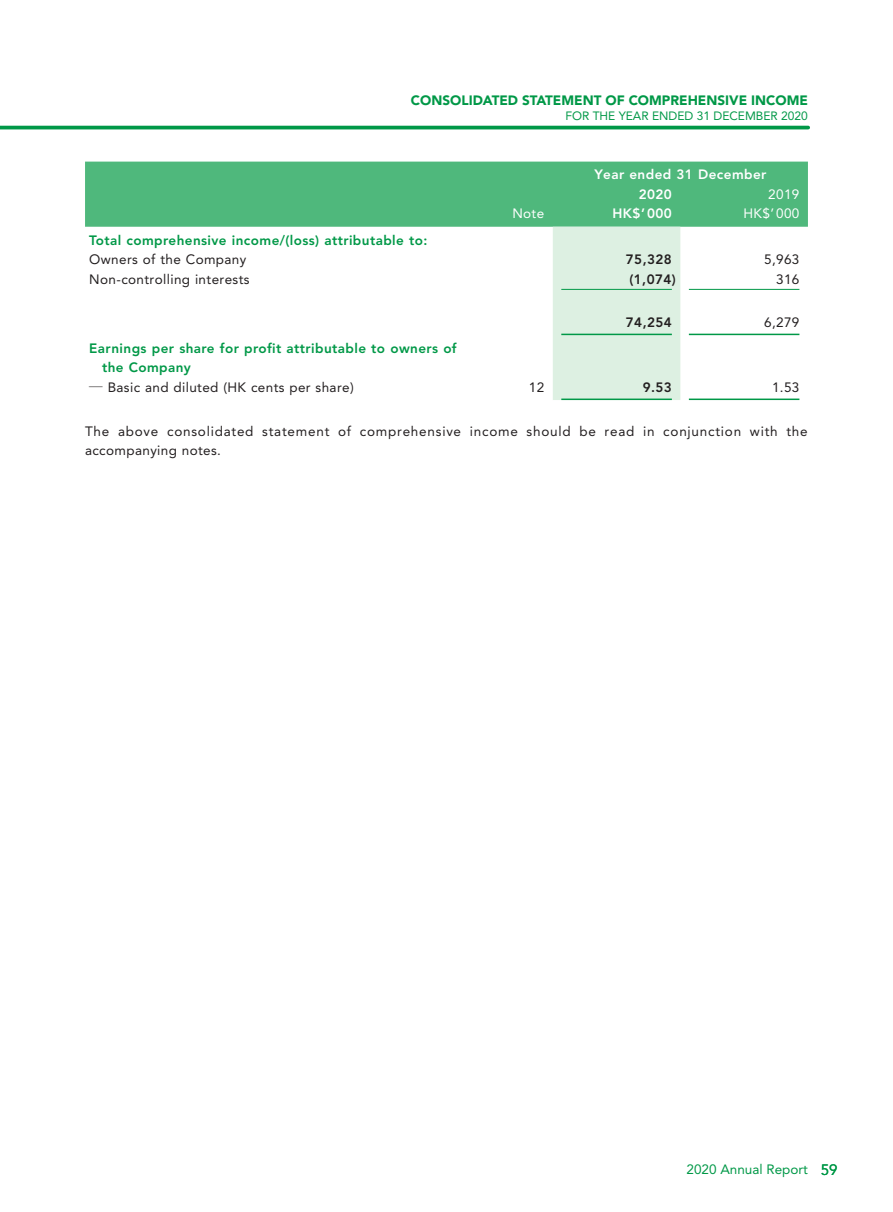
<style>
.page{position:relative;width:893px;height:1212px;background:#fff}
.page>*{position:absolute;margin:0;border:0;box-sizing:border-box;transform-origin:0 0}
.t1{font:800 13.5px/19.5px "Avenir LT Std";letter-spacing:.03em;color:#009847}
.t2{font:13.5px/19.5px "Avenir LT Std";letter-spacing:.055em;color:#231f20}
.t3{font:13.5px "Avenir LT Std";letter-spacing:.03em;color:#231f20}
.t4{font:900 13.5px "Avenir LT Std";color:#009847}
.t5{font:800 13.5px/19.5px "Avenir LT Std";letter-spacing:.03em;color:#fff}
.t6{font:800 13.5px "Avenir LT Std";letter-spacing:.03em;color:#231f20}
.t7{font:13.5px "Avenir LT Std";color:#009847}
.t8{font:13.5px "Avenir LT Std";letter-spacing:.03em;color:#fff}
.t9{font:12px "Avenir LT Std";color:#009847}
.s1{font-family:"M Hei HK";font-weight:300}
.s2{font-size:15px}
</style>
<div class="page">
<hr style="left:0;top:126px;width:808px;height:3px;background:#009847">
<div style="left:85px;top:162px;width:723px;height:65px;background:#4fb87c"></div>
<div style="left:553px;top:227px;width:127px;height:173px;background:#ddf0e2"></div>
<hr style="left:561px;top:289px;width:111px;height:1px;background:#009847">
<hr style="left:689px;top:289px;width:110px;height:1px;background:#009847">
<hr style="left:561px;top:334px;width:111px;height:1px;background:#009847">
<hr style="left:689px;top:334px;width:110px;height:1px;background:#009847">
<hr style="left:561px;top:398px;width:111px;height:2px;background:#009847">
<hr style="left:689px;top:398px;width:110px;height:2px;background:#009847">
<p class="t4" style="left:411px;top:92px;width:398px">CONSOLIDATED STATEMENT OF COMPREHENSIVE INCOME</p>
<p class="t9" style="left:565px;top:109px;width:244px">FOR THE YEAR ENDED 31 DECEMBER 2020</p>
<p class="t5" style="left:639px;top:165px;width:129px;text-indent:-44px">Year ended 31 December<br>2020</p>
<p class="t8" style="left:768px;top:186px;width:33px">2019</p>
<p class="t8" style="left:512px;top:206px;width:33px">Note</p>
<p class="t5" style="left:613px;top:204px;width:61px">HK$’ 000</p>
<p class="t8" style="left:743px;top:206px;width:57px">HK$’ 000</p>
<p class="t1" style="left:89px;top:230px;width:340px">Total comprehensive income/(loss) attributable to:</p>
<p class="t3" style="left:89px;top:251px;width:159px">Owners of the Company</p>
<p class="t6" style="left:626px;top:251px;width:47px">75,328</p>
<p class="t3" style="left:764px;top:251px;width:37px">5,963</p>
<p class="t3" style="left:89px;top:271px;width:162px">Non-controlling interests</p>
<p class="t6" style="left:629px;top:271px;width:48px">(1,074)</p>
<p class="t3" style="left:776px;top:271px;width:25px">316</p>
<p class="t6" style="left:626px;top:314px;width:47px">74,254</p>
<p class="t3" style="left:764px;top:314px;width:37px">6,279</p>
<p class="t1" style="left:102px;top:338px;width:356px;text-indent:-13px">Earnings per share for profit attributable to owners of the Company</p>
<p class="t3" style="left:89px;top:379px;width:266px"><span class="s1">—</span> Basic and diluted (HK cents per share)</p>
<p class="t3" style="left:529px;top:379px;width:17px">12</p>
<p class="t6" style="left:643px;top:379px;width:31px">9.53</p>
<p class="t3" style="left:772px;top:379px;width:29px">1.53</p>
<p class="t2" style="left:85px;top:421px;width:724px">The above consolidated statement of comprehensive income should be read in conjunction with the accompanying notes.</p>
<p class="t7" style="left:687px;top:1161px;width:152px">2020 Annual Report <span class="s2">59</span></p>
</div>
